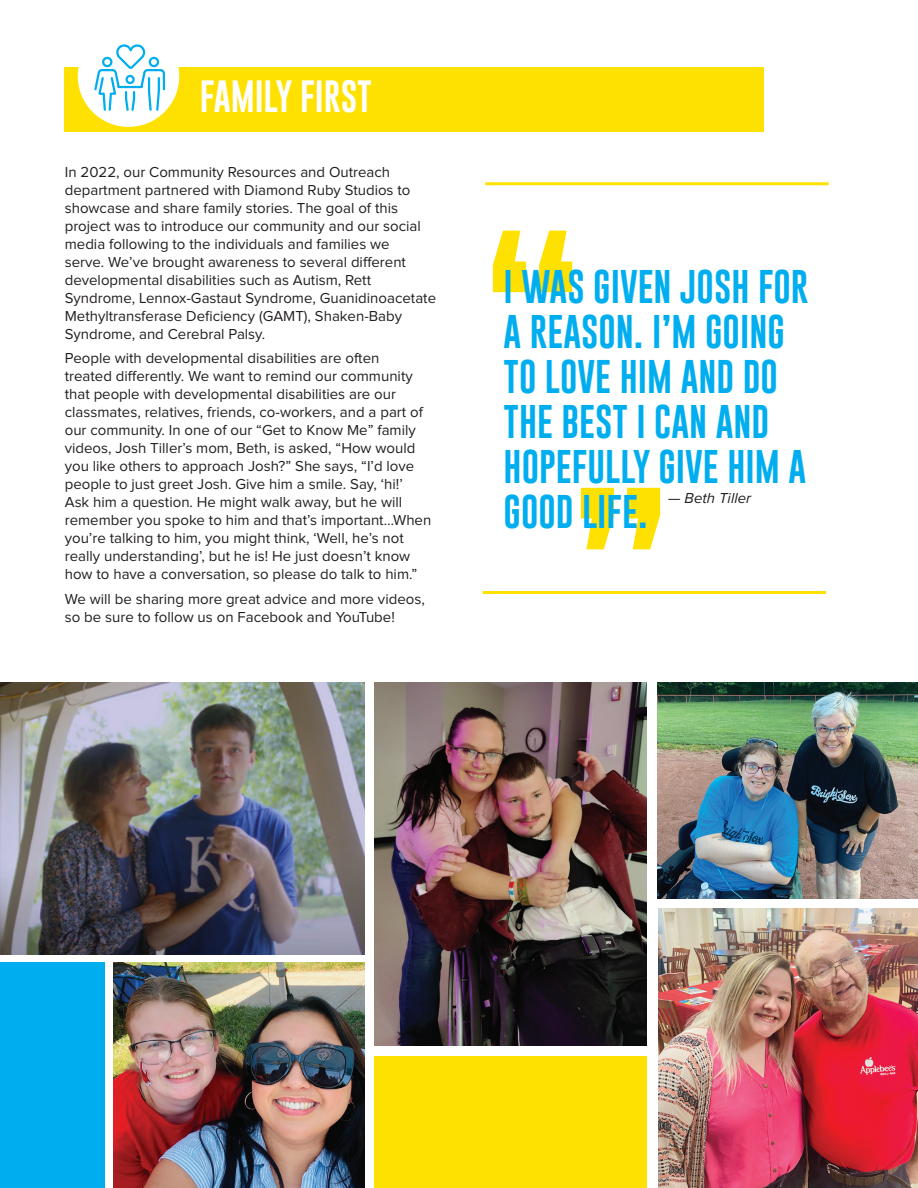
<style>
.page{position:relative;width:918px;height:1188px;background:#fff}
.page>*{position:absolute;margin:0;border:0;box-sizing:border-box;transform-origin:0 0}
.t1{font:34.5px/45px "Gobold";color:#00aeef}
.t2{font:33px "Gobold";color:#fff}
.t3{font:15px/18px "Proxima Nova";color:#231f20}
.t4{font:italic 15px "Proxima Nova";color:#231f20}
</style>
<div class="page">
<div style="left:64px;top:68px;width:700px;height:64px;background:#ffe101"></div>
<div style="left:78px;top:25px;width:101px;height:102px;background:#fff;border-radius:50%"></div>
<svg style="left:94px;top:44px;width:72px;height:68px"></svg>
<hr style="left:485px;top:182px;width:344px;height:3px;background:#ffe101">
<hr style="left:483px;top:591px;width:343px;height:3px;background:#ffe101">
<svg style="left:493px;top:231px;width:79px;height:61px"></svg>
<svg style="left:581px;top:488px;width:79px;height:61px"></svg>
<div style="left:0;top:962px;width:105px;height:226px;background:#00aeef"></div>
<img style="left:658px;top:682px;width:260px;height:216px">
<img style="left:659px;top:909px;width:259px;height:279px">
<img style="left:0;top:682px;width:364px;height:272px">
<img style="left:375px;top:682px;width:272px;height:363px">
<img style="left:113px;top:962px;width:251px;height:226px">
<div style="left:375px;top:1056px;width:272px;height:132px;background:#ffe101"></div>
<p class="t2" style="left:200px;top:75px;width:174px">FAMILY FIRST</p>
<p class="t3" style="left:65px;top:163px;width:373px">In 2022, our Community Resources and Outreach department partnered with Diamond Ruby Studios to showcase and share family stories. The goal of this project was to introduce our community and our social media following to the individuals and families we<br>serve. We’ve brought awareness to several different developmental disabilities such as Autism, Rett Syndrome, Lennox-Gastaut Syndrome, Guanidinoacetate Methyltransferase Deficiency (GAMT), Shaken-Baby Syndrome, and Cerebral Palsy.</p>
<p class="t3" style="left:65px;top:350px;width:368px">People with developmental disabilities are often<br>treated differently. We want to remind our community that people with developmental disabilities are our classmates, relatives, friends, co-workers, and a part of our community. In one of our “Get to Know Me” family videos, Josh Tiller’s mom, Beth, is asked, “How would you like others to approach Josh?” She says, “I’d love people to just greet Josh. Give him a smile. Say, ‘hi!’<br>Ask him a question. He might walk away, but he will remember you spoke to him and that’s important…When you’re talking to him, you might think, ‘Well, he’s not really understanding’, but he is! He just doesn’t know how to have a conversation, so please do talk to him.”</p>
<p class="t3" style="left:65px;top:591px;width:361px">We will be sharing more great advice and more videos, so be sure to follow us on Facebook and YouTube!</p>
<p class="t1" style="left:504px;top:264px;width:306px">I WAS GIVEN JOSH FOR<br>A REASON. I’M GOING<br>TO LOVE HIM AND DO<br>THE BEST I CAN AND<br>HOPEFULLY GIVE HIM A<br>GOOD LIFE.</p>
<p class="t4" style="left:668px;top:486px;width:84px">— Beth Tiller</p>
</div>
